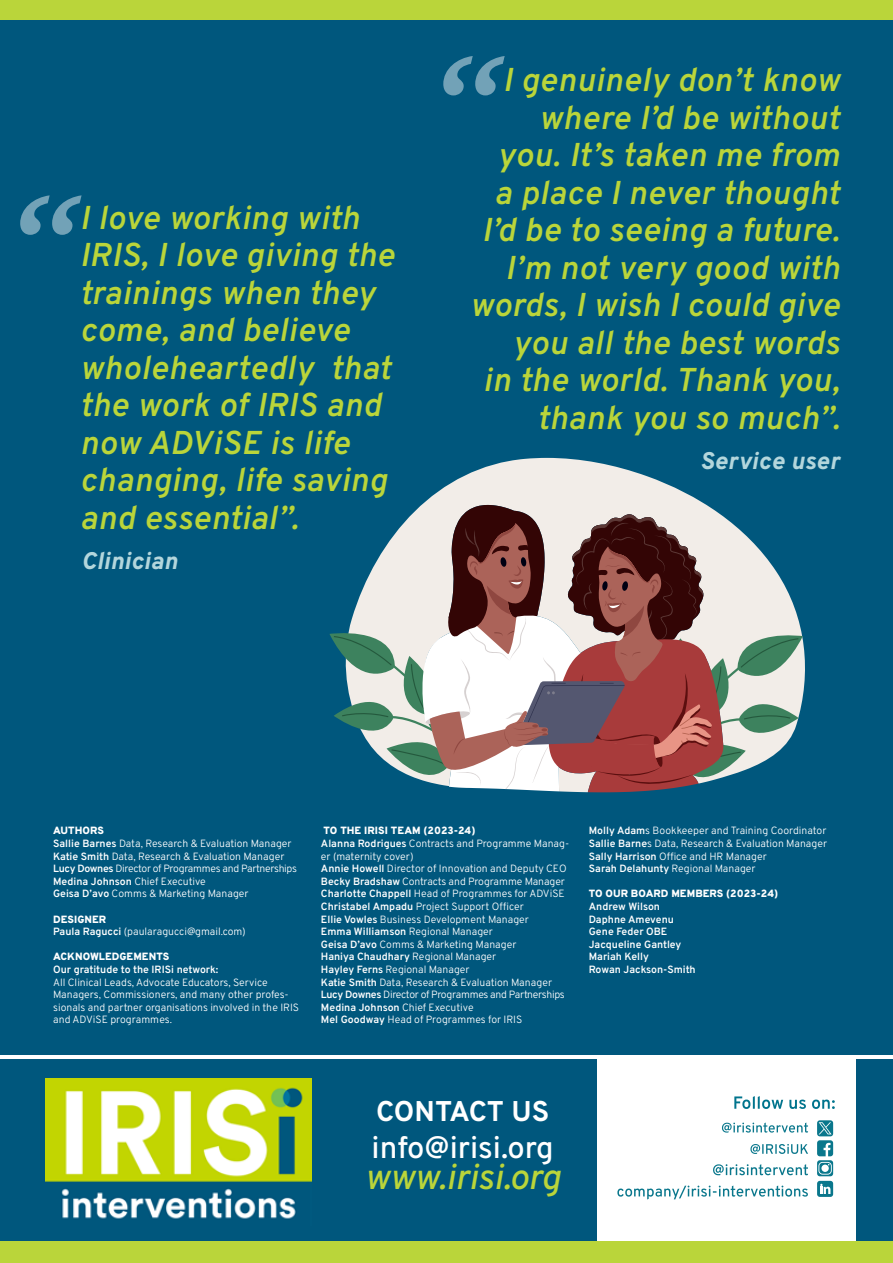
<style>
.page{position:relative;width:893px;height:1263px;background:#fff}
.page>*{position:absolute;margin:0;border:0;box-sizing:border-box;transform-origin:0 0}
.t1{font:italic 500 35.7px "Overpass";color:#bad53a}
.t2{font:italic 600 33px/37.5px "Overpass";letter-spacing:.02em;color:#bad53a;text-align:right}
.t3{font:500 30.9px "Overpass";color:#fff}
.t4{font:700 28.5px "Overpass";letter-spacing:-.005em;color:#fff}
.t5{font:italic 800 24px "Overpass";letter-spacing:.02em;color:#b3d6dc}
.t6{font:300 10.5px/12.6px "Overpass";color:#fff}
.t7{font:600 10.5px/12.6px "Overpass";color:#fff}
.t8{font:900 10.5px "Overpass";letter-spacing:.005em;color:#fff}
.s1{font-weight:900}
.s2{font-weight:600}
</style>
<div class="page">
<div style="left:0;top:2px;width:893px;height:1261px;background:#00577d"></div>
<svg style="left:421px;top:458px;width:384px;height:237px"></svg>
<svg style="left:329px;top:505px;width:474px;height:288px;background:#988e90"></svg>
<div style="left:597px;top:1056px;width:258px;height:207px;background:#fff"></div>
<svg style="left:734px;top:1096px;width:101px;height:13px"></svg>
<svg style="left:617px;top:1185px;width:191px;height:14px"></svg>
<svg style="left:713px;top:1164px;width:95px;height:11px"></svg>
<svg style="left:750px;top:1144px;width:58px;height:10px"></svg>
<svg style="left:722px;top:1122px;width:86px;height:10px"></svg>
<svg style="left:817px;top:1120px;width:16px;height:56px"></svg>
<div style="left:817px;top:1181px;width:16px;height:16px;background:#0a778c;border-radius:3px"></div>
<svg style="left:820px;top:1184px;width:10px;height:10px"></svg>
<div style="left:0;top:0;width:893px;height:19px;background:#bad53a"></div>
<div style="left:0;top:1242px;width:893px;height:21px;background:#bad53a"></div>
<hr style="left:0;top:1055px;width:893px;height:3px;background:#fff">
<img style="left:46px;top:1078px;width:266px;height:141px">
<svg style="left:20px;top:195px;width:62px;height:40px"></svg>
<svg style="left:443px;top:56px;width:62px;height:39px"></svg>
<h2 class="t2" style="left:80px;top:197px;width:316px;text-align:left">I love working with<br>IRIS, I love giving the trainings when they come, and believe wholeheartedly that the work of IRIS and now ADViSE is life changing, life saving and essential”.</h2>
<h3 class="t5" style="left:82px;top:541px;width:97px">Clinician</h3>
<h2 class="t2" style="left:470px;top:60px;width:371px">I genuinely don’t know where I’d be without you. It’s taken me from<br>a place I never thought<br>I’d be to seeing a future.<br>I’m not very good with words, I wish I could give you all the best words<br>in the world. Thank you, thank you so much”.</h2>
<h3 class="t5" style="left:700px;top:442px;width:141px">Service user</h3>
<p class="t6" style="left:53px;top:824px;width:245px"><span class="s1">AUTHORS<br></span><span class="s2">Sallie Barnes</span> Data, Research &amp; Evaluation Manager <span class="s2">Katie Smith</span> Data, Research &amp; Evaluation Manager <span class="s2">Lucy Downes</span> Director of Programmes and Partnerships <span class="s2">Medina Johnson</span> Chief Executive<br><span class="s2">Geisa D’avo</span> Comms &amp; Marketing Manager</p>
<p class="t6" style="left:53px;top:912px;width:194px"><span class="s1">DESIGNER<br></span><span class="s2">Paula Ragucci</span> (paularagucci@gmail.com)</p>
<p class="t8" style="left:53px;top:948px;width:118px">ACKNOWLEDGEMENTS</p>
<p class="t7" style="left:53px;top:963px;width:167px">Our gratitude to the IRISi network:</p>
<p class="t6" style="left:53px;top:975px;width:247px">All Clinical Leads, Advocate Educators, Service Managers, Commissioners, and many other profes&shy;sionals and partner organisations involved in the IRIS and ADViSE programmes.</p>
<p class="t6" style="left:321px;top:824px;width:250px"><span class="s1">TO THE IRISI TEAM (2023-24)<br></span><span class="s2">Alanna Rodrigues</span> Contracts and Programme Manag&shy;er (maternity cover)<br><span class="s2">Annie Howell</span> Director of Innovation and Deputy CEO <span class="s2">Becky Bradshaw</span> Contracts and Programme Manager <span class="s2">Charlotte Chappell</span> Head of Programmes for ADViSE <span class="s2">Christabel Ampadu</span> Project Support Officer<br><span class="s2">Ellie Vowles</span> Business Development Manager<br><span class="s2">Emma Williamson</span> Regional Manager<br><span class="s2">Geisa D’avo</span> Comms &amp; Marketing Manager<br><span class="s2">Haniya Chaudhary</span> Regional Manager<br><span class="s2">Hayley Ferns</span> Regional Manager<br><span class="s2">Katie Smith</span> Data, Research &amp; Evaluation Manager <span class="s2">Lucy Downes</span> Director of Programmes and Partnerships <span class="s2">Medina Johnson</span> Chief Executive<br><span class="s2">Mel Goodway</span> Head of Programmes for IRIS</p>
<p class="t6" style="left:589px;top:824px;width:240px"><span class="s2">Molly Adam</span>s Bookkeeper and Training Coordinator <span class="s2">Sallie Barne</span>s Data, Research &amp; Evaluation Manager <span class="s2">Sally Harrison</span> Office and HR Manager<br><span class="s2">Sarah Delahunty</span> Regional Manager</p>
<p class="t8" style="left:589px;top:885px;width:191px">TO OUR BOARD MEMBERS (2023-24)</p>
<p class="t7" style="left:589px;top:900px;width:108px">Andrew Wilson<br>Daphne Amevenu<br>Gene Feder OBE<br>Jacqueline Gantley<br>Mariah Kelly<br>Rowan Jackson-Smith</p>
<h3 class="t4" style="left:376px;top:1088px;width:175px">CONTACT US</h3>
<h3 class="t3" style="left:372px;top:1122px;width:184px">info@irisi.org</h3>
<h1 class="t1" style="left:365px;top:1148px;width:197px">www.irisi.org</h1>
</div>
